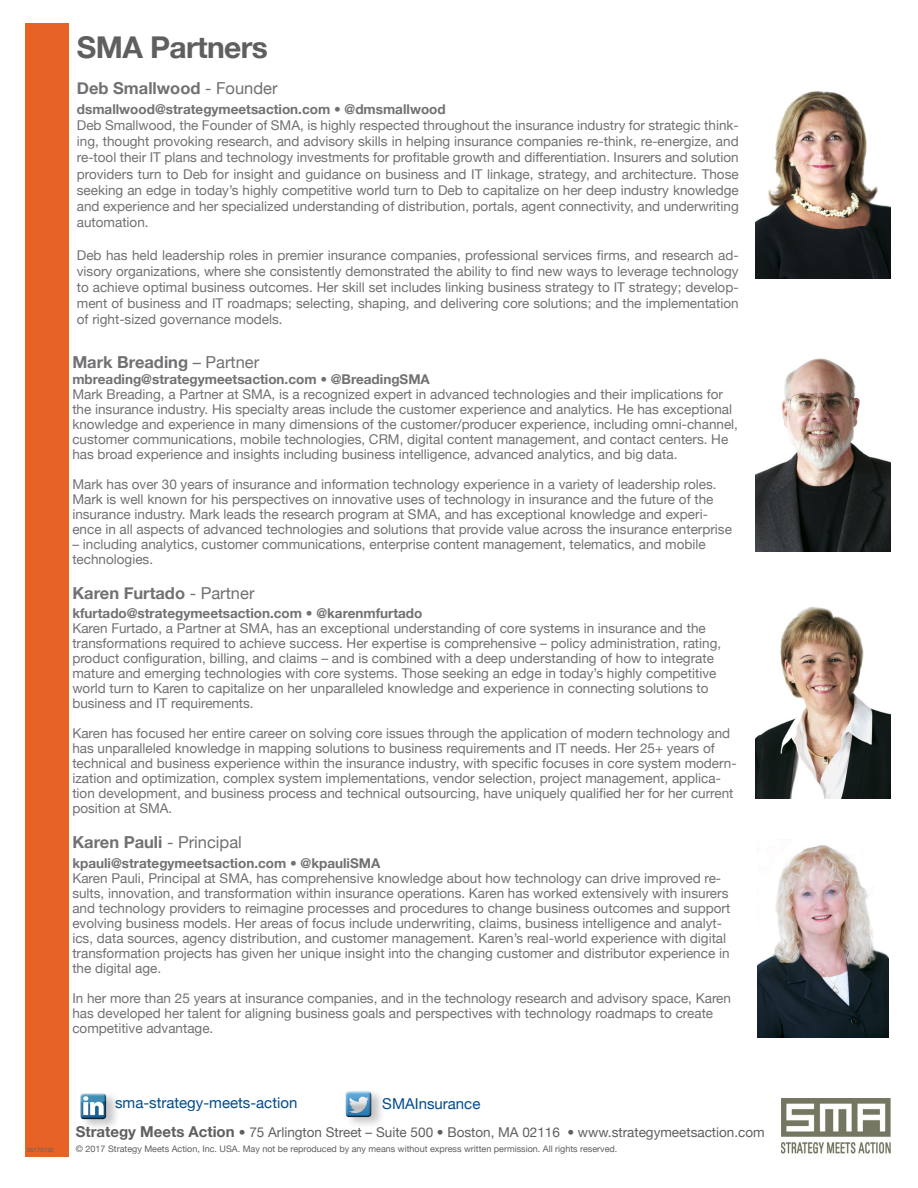
<style>
.page{position:relative;width:918px;height:1188px;background:#fff}
.page>*{position:absolute;margin:0;border:0;box-sizing:border-box;transform-origin:0 0}
.t1{font:700 30px "Helvetica Neue";letter-spacing:-.02em;color:#5f5f5f}
.t2{font:700 16.5px "Helvetica Neue";color:#717073}
.t3{font:15px "Helvetica Neue";color:#004b8d}
.t4{font:13.5px/15px "Helvetica Neue";color:#717073}
.t5{font:700 13.5px "Helvetica Neue";color:#717073}
.t6{font:13.5px "Helvetica Neue";color:#5f5f5f}
.t7{font:9px "Helvetica Neue";color:#5f5f5f}
.t8{font:6px "Helvetica Neue";color:#5f5f5f}
.s1{font-weight:400}
.s2{font-weight:700;font-size:15px}
</style>
<div class="page">
<img style="left:782px;top:1099px;width:109px;height:55px">
<div style="left:25px;top:23px;width:43px;height:1134px;background:#e66325"></div>
<img style="left:756px;top:91px;width:135px;height:188px">
<img style="left:756px;top:358px;width:135px;height:193px">
<img style="left:756px;top:606px;width:135px;height:192px">
<div style="left:79px;top:1090px;width:42px;height:41px;background:#000;opacity:.23"></div>
<div style="left:77px;top:1091px;width:31px;height:28px;background:#fff"></div>
<div style="left:78px;top:1093px;width:31px;height:29px;background:#000;opacity:.75"></div>
<div style="left:344px;top:1088px;width:42px;height:41px;background:#000;opacity:.23"></div>
<div style="left:343px;top:1089px;width:30px;height:28px;background:#fff"></div>
<div style="left:343px;top:1091px;width:31px;height:29px;background:#000;opacity:.75"></div>
<img style="left:757px;top:845px;width:132px;height:192px">
<h1 class="t1" style="left:77px;top:29px;width:193px">SMA Partners</h1>
<p class="t2" style="left:77px;top:78px;width:202px">Deb Smallwood <span class="s1">- Founder</span></p>
<p class="t5" style="left:77px;top:101px;width:370px">dsmallwood@strategymeetsaction.com • @dmsmallwood</p>
<p class="t4" style="left:77px;top:117px;width:663px;line-height:16.2px;text-align:justify">Deb Smallwood, the Founder of SMA, is highly respected throughout the insurance industry for strategic think&shy;ing, thought provoking research, and advisory skills in helping insurance companies re-think, re-energize, and re-tool their IT plans and technology investments for profitable growth and differentiation. Insurers and solution providers turn to Deb for insight and guidance on business and IT linkage, strategy, and architecture. Those seeking an edge in today’s highly competitive world turn to Deb to capitalize on her deep industry knowledge and experience and her specialized understanding of distribution, portals, agent connectivity, and underwriting automation.</p>
<p class="t4" style="left:77px;top:247px;width:663px;line-height:16.2px;text-align:justify">Deb has held leadership roles in premier insurance companies, professional services firms, and research ad&shy;visory organizations, where she consistently demonstrated the ability to find new ways to leverage technology to achieve optimal business outcomes. Her skill set includes linking business strategy to IT strategy; develop&shy;ment of business and IT roadmaps; selecting, shaping, and delivering core solutions; and the implementation of right-sized governance models.</p>
<p class="t2" style="left:72px;top:352px;width:188px">Mark Breading <span class="s1">– Partner</span></p>
<p class="t5" style="left:72px;top:371px;width:359px">mbreading@strategymeetsaction.com • @BreadingSMA</p>
<p class="t4" style="left:72px;top:386px;width:667px">Mark Breading, a Partner at SMA, is a recognized expert in advanced technologies and their implications for the insurance industry. His specialty areas include the customer experience and analytics. He has exceptional knowledge and experience in many dimensions of the customer/producer experience, including omni-channel, customer communications, mobile technologies, CRM, digital content management, and contact centers. He has broad experience and insights including business intelligence, advanced analytics, and big data.</p>
<p class="t4" style="left:72px;top:476px;width:661px">Mark has over 30 years of insurance and information technology experience in a variety of leadership roles.<br>Mark is well known for his perspectives on innovative uses of technology in insurance and the future of the insurance industry. Mark leads the research program at SMA, and has exceptional knowledge and experi&shy;ence in all aspects of advanced technologies and solutions that provide value across the insurance enterprise</p>
<p class="t4" style="left:72px;top:536px;width:635px">– including analytics, customer communications, enterprise content management, telematics, and mobile technologies.</p>
<p class="t2" style="left:72px;top:583px;width:184px">Karen Furtado <span class="s1">- Partner</span></p>
<p class="t5" style="left:72px;top:605px;width:352px">kfurtado@strategymeetsaction.com • @karenmfurtado</p>
<p class="t4" style="left:72px;top:621px;width:650px">Karen Furtado, a Partner at SMA, has an exceptional understanding of core systems in insurance and the transformations required to achieve success. Her expertise is comprehensive – policy administration, rating, product configuration, billing, and claims – and is combined with a deep understanding of how to integrate mature and emerging technologies with core systems. Those seeking an edge in today’s highly competitive world turn to Karen to capitalize on her unparalleled knowledge and experience in connecting solutions to business and IT requirements.</p>
<p class="t4" style="left:72px;top:726px;width:666px">Karen has focused her entire career on solving core issues through the application of modern technology and has unparalleled knowledge in mapping solutions to business requirements and IT needs. Her 25+ years of technical and business experience within the insurance industry, with specific focuses in core system modern&shy;ization and optimization, complex system implementations, vendor selection, project management, applica&shy;tion development, and business process and technical outsourcing, have uniquely qualified her for her current position at SMA.</p>
<p class="t2" style="left:72px;top:832px;width:171px">Karen Pauli <span class="s1">- Principal</span></p>
<p class="t5" style="left:72px;top:855px;width:310px">kpauli@strategymeetsaction.com • @kpauliSMA</p>
<p class="t4" style="left:72px;top:871px;width:659px">Karen Pauli, Principal at SMA, has comprehensive knowledge about how technology can drive improved re&shy;sults, innovation, and transformation within insurance operations. Karen has worked extensively with insurers and technology providers to reimagine processes and procedures to change business outcomes and support evolving business models. Her areas of focus include underwriting, claims, business intelligence and analyt&shy;ics, data sources, agency distribution, and customer management. Karen’s real-world experience with digital transformation projects has given her unique insight into the changing customer and distributor experience in the digital age.</p>
<p class="t4" style="left:72px;top:991px;width:660px">In her more than 25 years at insurance companies, and in the technology research and advisory space, Karen has developed her talent for aligning business goals and perspectives with technology roadmaps to create competitive advantage.</p>
<p class="t8" style="left:27px;top:1146px;width:28px">20170130</p>
<p class="t3" style="left:115px;top:1094px;width:184px">sma-strategy-meets-action</p>
<p class="t3" style="left:382px;top:1094px;width:100px">SMAInsurance</p>
<p class="t6" style="left:76px;top:1124px;width:690px"><span class="s2">Strategy Meets Action</span> • 75 Arlington Street – Suite 500 • Boston, MA 02116 • www.strategymeetsaction.com</p>
<p class="t7" style="left:76px;top:1143px;width:543px">© 2017 Strategy Meets Action, Inc. USA. May not be reproduced by any means without express written permission. All rights reserved.</p>
</div>
